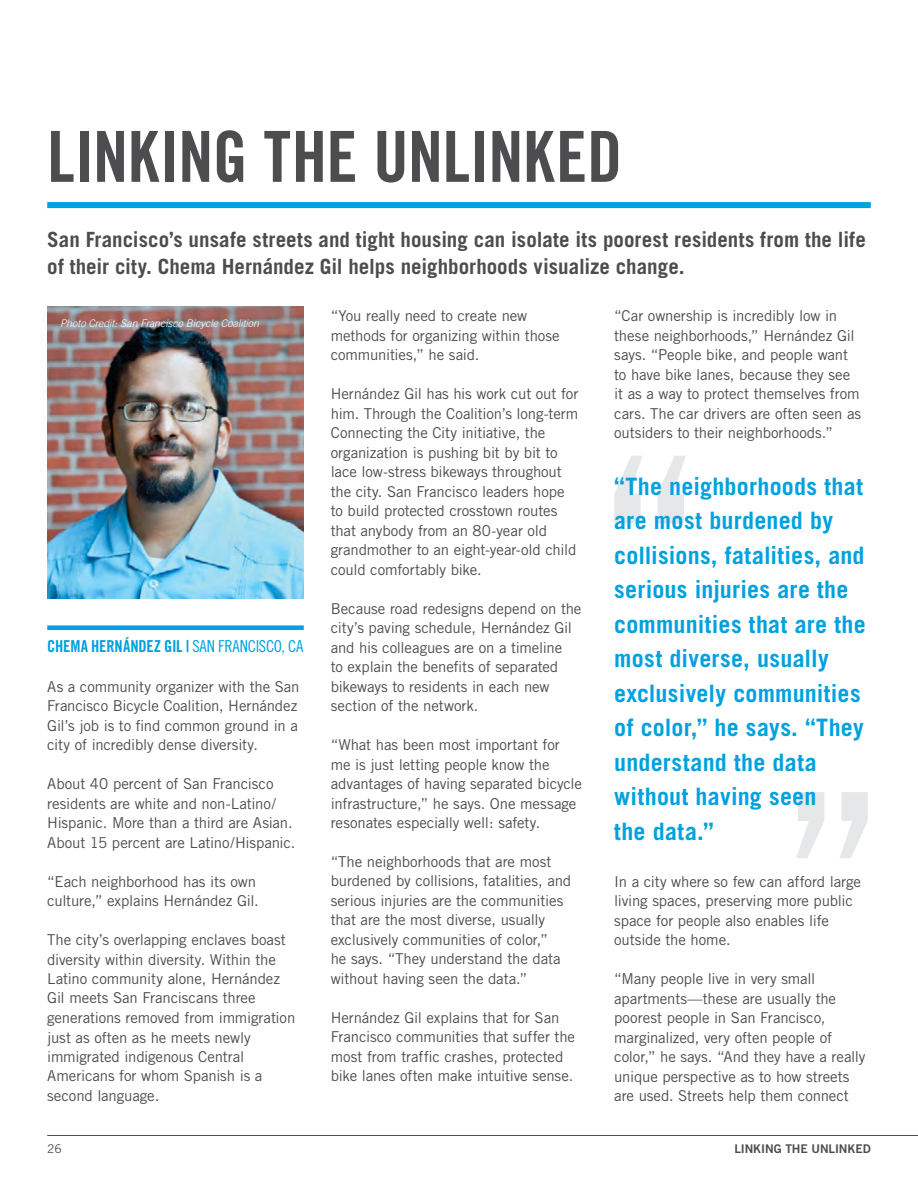
<style>
.page{position:relative;width:918px;height:1188px;background:#fff}
.page>*{position:absolute;margin:0;border:0;box-sizing:border-box;transform-origin:0 0}
.t1{font:70.5px "Trade Gothic Bold Cond Twenty";letter-spacing:-.005em;color:#4d4d4f}
.t2{font:700 24px/34.5px "Trade Gothic";letter-spacing:.01em;color:#00a1df}
.t3{font:700 21px/27px "Trade Gothic";color:#4d4d4f}
.t4{font:16.5px "Trade Gothic Bold Cond Twenty";letter-spacing:-.01em;color:#00a1df}
.t5{font:15px/19.5px "Trade Gothic";letter-spacing:-.01em;color:#4d4d4f}
.t6{font:12px "Trade Gothic Bold Two";letter-spacing:-.01em;color:#4d4d4f}
.t7{font:12px "Trade Gothic";color:#4d4d4f}
.t8{font:italic 300 10.5px "Trade Gothic";color:#fff}
.s1{font-family:"Trade Gothic Cond Eighteen"}
</style>
<div class="page">
<div style="left:47px;top:202px;width:824px;height:6px;background:#00a1df"></div>
<svg style="left:614px;top:456px;width:72px;height:67px"></svg>
<svg style="left:796px;top:792px;width:72px;height:66px"></svg>
<hr style="left:47px;top:1135px;width:871px;height:1px;background:#4d4d4f">
<div style="left:47px;top:625px;width:257px;height:5px;background:#00a1df"></div>
<img style="left:47px;top:307px;width:257px;height:292px">
<h1 class="t1" style="left:47px;top:114px;width:577px">LINKING THE UNLINKED</h1>
<h3 class="t3" style="left:47px;top:225px;width:820px">San Francisco’s unsafe streets and tight housing can isolate its poorest residents from the life of their city. Chema Hernández Gil helps neighborhoods visualize change.</h3>
<p class="t8" style="left:60px;top:318px;width:201px">Photo Credit: San Francisco Bicycle Coalition</p>
<p class="t4" style="left:47px;top:636px;width:258px">CHEMA HERNÁNDEZ GIL | <span class="s1">SAN FRANCISCO, CA</span></p>
<p class="t5" style="left:47px;top:676px;width:254px">As a community organizer with the San Francisco Bicycle Coalition, Hernández Gil’s job is to find common ground in a city of incredibly dense diversity.</p>
<p class="t5" style="left:47px;top:774px;width:250px">About 40 percent of San Francisco residents are white and non-Latino/ Hispanic. More than a third are Asian.<br>About 15 percent are Latino/Hispanic.</p>
<p class="t5" style="left:47px;top:871px;width:213px">“Each neighborhood has its own culture,” explains Hernández Gil.</p>
<p class="t5" style="left:47px;top:930px;width:250px">The city’s overlapping enclaves boast diversity within diversity. Within the<br>Latino community alone, Hernández<br>Gil meets San Franciscans three generations removed from immigration just as often as he meets newly immigrated indigenous Central<br>Americans for whom Spanish is a second language.</p>
<p class="t7" style="left:47px;top:1142px;width:16px">26</p>
<p class="t5" style="left:331px;top:306px;width:230px">“You really need to create new methods for organizing within those communities,” he said.</p>
<p class="t5" style="left:331px;top:384px;width:249px">Hernández Gil has his work cut out for him. Through the Coalition’s long-term Connecting the City initiative, the organization is pushing bit by bit to lace low-stress bikeways throughout the city. San Francisco leaders hope to build protected crosstown routes that anybody from an 80-year old grandmother to an eight-year-old child could comfortably bike.</p>
<p class="t5" style="left:331px;top:598px;width:252px">Because road redesigns depend on the city’s paving schedule, Hernández Gil and his colleagues are on a timeline<br>to explain the benefits of separated bikeways to residents in each new section of the network.</p>
<p class="t5" style="left:331px;top:735px;width:253px">“What has been most important for me is just letting people know the advantages of having separated bicycle infrastructure,” he says. One message resonates especially well: safety.</p>
<p class="t5" style="left:331px;top:852px;width:242px">“The neighborhoods that are most burdened by collisions, fatalities, and serious injuries are the communities that are the most diverse, usually exclusively communities of color,”<br>he says. “They understand the data without having seen the data.”</p>
<p class="t5" style="left:331px;top:1008px;width:246px">Hernández Gil explains that for San Francisco communities that suffer the most from traffic crashes, protected bike lanes often make intuitive sense.</p>
<p class="t5" style="left:614px;top:306px;width:249px">“Car ownership is incredibly low in these neighborhoods,” Hernández Gil says. “People bike, and people want to have bike lanes, because they see it as a way to protect themselves from cars. The car drivers are often seen as outsiders to their neighborhoods.”</p>
<p class="t2" style="left:614px;top:469px;width:253px">“The neighborhoods that are most burdened by collisions, fatalities, and serious injuries are the communities that are the most diverse, usually exclusively communities of color,” he says. “They understand the data without having seen<br>the data.”</p>
<p class="t5" style="left:614px;top:871px;width:248px">In a city where so few can afford large living spaces, preserving more public space for people also enables life outside the home.</p>
<p class="t5" style="left:614px;top:969px;width:253px">“Many people live in very small apartments—these are usually the poorest people in San Francisco, marginalized, very often people of color,” he says. “And they have a really unique perspective as to how streets are used. Streets help them connect</p>
<p class="t6" style="left:734px;top:1142px;width:138px">LINKING THE UNLINKED</p>
</div>
